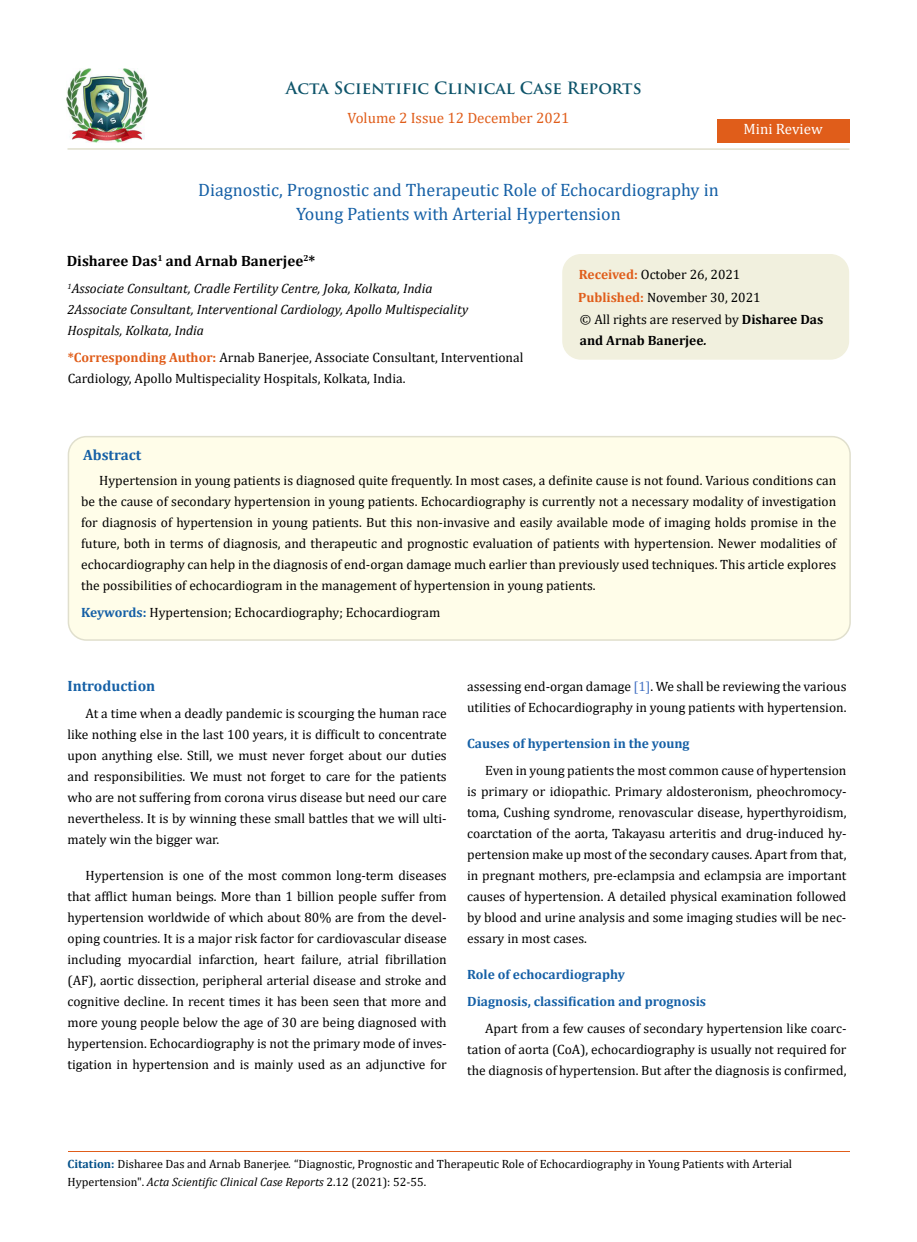
<style>
.page{position:relative;width:917px;height:1242px;background:#fff}
.page>*{position:absolute;margin:0;border:0;box-sizing:border-box;transform-origin:0 0}
.t1{font:18px/24px "Cambria";color:#1560a6;text-align:center}
.t2{font:700 16.5px "Trajan Pro";color:#0e546a}
.t3{font:700 15px "Cambria";color:#000}
.t4{font:15px "Cambria";color:#e05d1a}
.t5{font:700 15px "Cambria";color:#1560a6}
.t6{font:15px "Cambria";color:#fff}
.t7{font:13.5px/21px "Cambria";color:#000;text-align:justify}
.t8{font:italic 13.5px/21px "Cambria";color:#000}
.t9{font:700 13.5px/27px "Cambria";color:#1560a6}
.t10{font:700 13.5px/21px "Cambria";color:#000}
.t11{font:12px/18px "Cambria";color:#000}
.s1{font-weight:700;color:#e05d1a}
.s2{font-weight:400}
.s3{font-style:italic}
.s4{font-weight:700;color:#1560a6}
.s5{color:#4472c4}
.s6{font-weight:700;color:#035089}
</style>
<div class="page">
<img style="left:67px;top:68px;width:80px;height:74px">
<div style="left:717px;top:119px;width:132px;height:23px;background:#e05d1a"></div>
<div style="left:563px;top:255px;width:285px;height:104px;background:#f1f0de;border-radius:18px"></div>
<div style="left:562px;top:254px;width:287px;height:106px;border:2px solid #f1f0de;border-radius:18px"></div>
<div style="left:68px;top:437px;width:782px;height:203px;background:#fffde9;border-radius:18px"></div>
<div style="left:68px;top:436px;width:782px;height:205px;border:2px solid #e0dfcd;border-radius:18px"></div>
<hr style="left:68px;top:1151px;width:781px;height:1px;background:#e05d1a">
<hr style="left:67px;top:148px;width:782px;height:2px;background:#e0dfcd">
<p class="t2" style="left:286px;top:77px;width:357px">Acta Scientific Clinical Case Reports</p>
<p class="t4" style="left:347px;top:109px;width:223px">Volume 2 Issue 12 December 2021</p>
<p class="t6" style="left:743px;top:120px;width:81px">Mini Review</p>
<h1 class="t1" style="left:198px;top:178px;width:522px">Diagnostic, Prognostic and Therapeutic Role of Echocardiography in<br>Young Patients with Arterial Hypertension</h1>
<p class="t3" style="left:67px;top:251px;width:250px">Disharee Das<sup>1</sup> and Arnab Banerjee<sup>2</sup>*</p>
<p class="t8" style="left:67px;top:278px;width:402px"><sup>1</sup>Associate Consultant, Cradle Fertility Centre, Joka, Kolkata, India<br>2Associate Consultant, Interventional Cardiology, Apollo Multispeciality<br>Hospitals, Kolkata, India</p>
<p class="t7" style="left:68px;top:346px;width:457px"><span class="s1">*Corresponding Author:</span> Arnab Banerjee, Associate Consultant, Interventional<br>Cardiology, Apollo Multispeciality Hospitals, Kolkata, India.</p>
<p class="t7" style="left:578px;top:263px;width:184px;line-height:23px"><span class="s1">Received:</span> October 26, 2021<br><span class="s1">Published:</span> November 30, 2021</p>
<p class="t10" style="left:580px;top:308px;width:245px"><span class="s2">© All rights are reserved by</span> Disharee Das and Arnab Banerjee<span class="s3">.</span></p>
<p class="t5" style="left:83px;top:444px;width:60px">Abstract</p>
<p class="t7" style="left:81px;top:470px;width:756px;text-indent:18px">Hypertension in young patients is diagnosed quite frequently. In most cases, a definite cause is not found. Various conditions can be the cause of secondary hypertension in young patients. Echocardiography is currently not a necessary modality of investigation for diagnosis of hypertension in young patients. But this non-invasive and easily available mode of imaging holds promise in the future, both in terms of diagnosis, and therapeutic and prognostic evaluation of patients with hypertension. Newer modalities of echocardiography can help in the diagnosis of end-organ damage much earlier than previously used techniques. This article explores the possibilities of echocardiogram in the management of hypertension in young patients.</p>
<p class="t7" style="left:81px;top:602px;width:361px"><span class="s4">Keywords:</span> Hypertension; Echocardiography; Echocardiogram</p>
<p class="t5" style="left:67px;top:675px;width:89px">Introduction</p>
<p class="t7" style="left:67px;top:703px;width:381px;text-indent:18px">At a time when a deadly pandemic is scourging the human race like nothing else in the last 100 years, it is difficult to concentrate upon anything else. Still, we must never forget about our duties and responsibilities. We must not forget to care for the patients who are not suffering from corona virus disease but need our care nevertheless. It is by winning these small battles that we will ulti&shy;mately win the bigger war.</p>
<p class="t7" style="left:67px;top:865px;width:381px;text-indent:18px">Hypertension is one of the most common long-term diseases that afflict human beings. More than 1 billion people suffer from hypertension worldwide of which about 80% are from the devel&shy;oping countries. It is a major risk factor for cardiovascular disease including myocardial infarction, heart failure, atrial fibrillation (AF), aortic dissection, peripheral arterial disease and stroke and cognitive decline. In recent times it has been seen that more and more young people below the age of 30 are being diagnosed with hypertension. Echocardiography is not the primary mode of inves&shy;tigation in hypertension and is mainly used as an adjunctive for</p>
<p class="t7" style="left:467px;top:676px;width:381px">assessing end-organ damage <span class="s5">[1]</span>. We shall be reviewing the various utilities of Echocardiography in young patients with hypertension.</p>
<p class="t9" style="left:467px;top:729px;width:224px">Causes of hypertension in the young</p>
<p class="t7" style="left:467px;top:760px;width:381px;text-indent:18px">Even in young patients the most common cause of hypertension is primary or idiopathic. Primary aldosteronism, pheochromocy&shy;toma, Cushing syndrome, renovascular disease, hyperthyroidism, coarctation of the aorta, Takayasu arteritis and drug-induced hy&shy;pertension make up most of the secondary causes. Apart from that, in pregnant mothers, pre-eclampsia and eclampsia are important causes of hypertension. A detailed physical examination followed by blood and urine analysis and some imaging studies will be nec&shy;essary in most cases.</p>
<p class="t9" style="left:467px;top:960px;width:240px">Role of echocardiography<br>Diagnosis, classification and prognosis</p>
<p class="t7" style="left:467px;top:1018px;width:381px;text-indent:18px">Apart from a few causes of secondary hypertension like coarc&shy;tation of aorta (CoA), echocardiography is usually not required for the diagnosis of hypertension. But after the diagnosis is confirmed,</p>
<p class="t11" style="left:68px;top:1155px;width:726px"><span class="s6">Citation:</span> Disharee Das and Arnab Banerjee<span class="s3">.</span> “Diagnostic, Prognostic and Therapeutic Role of Echocardiography in Young Patients with Arterial<br>Hypertension". <span class="s3">Acta Scientific Clinical Case Reports</span> 2.12 (2021): 52-55.</p>
</div>
